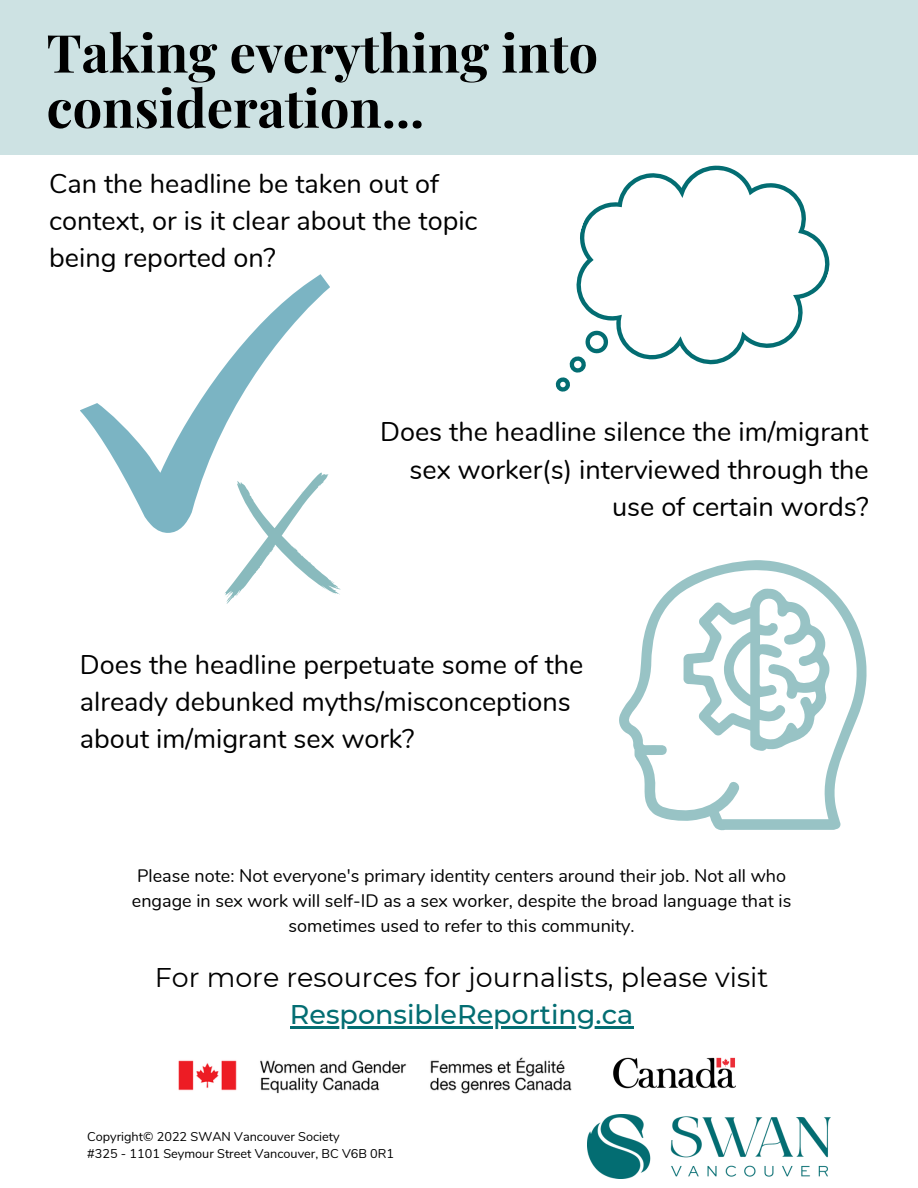
<style>
.page{position:relative;width:918px;height:1188px;background:#fff}
.page>*{position:absolute;margin:0;border:0;box-sizing:border-box;transform-origin:0 0}
.t1{font:700 52.5px/55.2px "Playfair Display";color:#000}
.t2{font:27px/37.2px "Nunito";color:#000}
.t3{font:27px "Montserrat";color:#000}
.t4{font:500 27px "Montserrat";color:#036d72}
.t5{font:18px/24.8px "Nunito";color:#000;text-align:center}
.t6{font:12.75px "Nunito";color:#000}
</style>
<div class="page">
<img style="left:588px;top:1114px;width:243px;height:64px">
<svg style="left:549px;top:154px;width:301px;height:211px"></svg>
<svg style="left:554px;top:328px;width:57px;height:64px"></svg>
<svg style="left:224px;top:533px;width:117px;height:71px"></svg>
<svg style="left:80px;top:274px;width:250px;height:259px"></svg>
<svg style="left:619px;top:560px;width:248px;height:270px"></svg>
<hr style="left:290px;top:1026px;width:343px;height:3px;background:#036d72">
<div style="left:0;top:0;width:918px;height:154px;background:#cde2e3"></div>
<img style="left:178px;top:1057px;width:394px;height:37px">
<img style="left:613px;top:1057px;width:123px;height:32px">
<h2 class="t1" style="left:47px;top:23px;width:553px">Taking everything into consideration...</h2>
<p class="t2" style="left:49px;top:165px;width:430px">Can the headline be taken out of context, or is it clear about the topic being reported on?</p>
<h2 class="t2" style="left:380px;top:414px;width:490px;text-align:right">Does the headline silence the im/migrant sex worker(s) interviewed through the use of certain words?</h2>
<p class="t2" style="left:80px;top:646px;width:505px">Does the headline perpetuate some of the already debunked myths/misconceptions about im/migrant sex work?</p>
<h3 class="t5" style="left:132px;top:864px;width:661px">Please note: Not everyone's primary identity centers around their job. Not all who engage in sex work will self-ID as a sex worker, despite the broad language that is sometimes used to refer to this community.</h3>
<p class="t3" style="left:155px;top:961px;width:615px">For more resources for journalists, please visit</p>
<h2 class="t4" style="left:290px;top:998px;width:345px">ResponsibleReporting.ca</h2>
<p class="t6" style="left:87px;top:1128px;width:254px">Copyright© 2022 SWAN Vancouver Society</p>
<h2 class="t6" style="left:87px;top:1145px;width:309px">#325 - 1101 Seymour Street Vancouver, BC V6B 0R1</h2>
</div>
